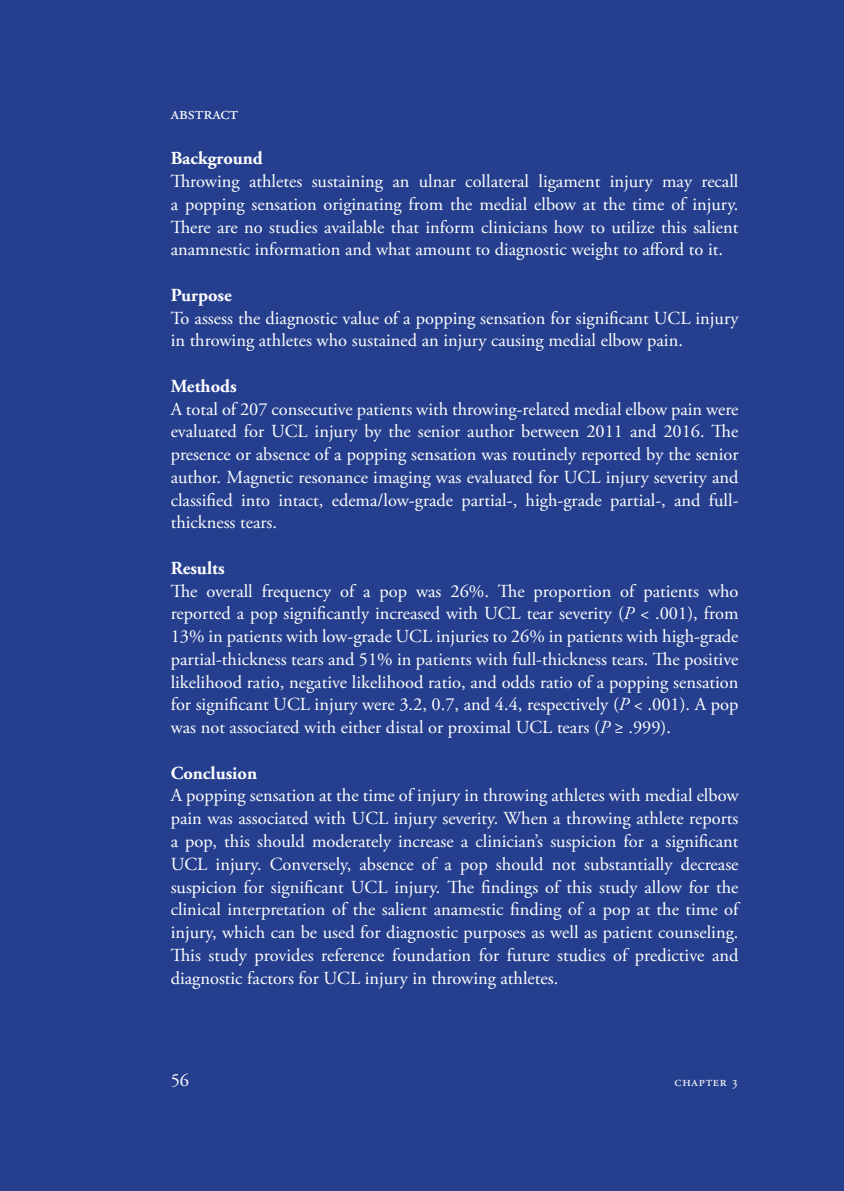
<style>
.page{position:relative;width:844px;height:1191px;background:#fff}
.page>*{position:absolute;margin:0;border:0;box-sizing:border-box;transform-origin:0 0}
.t1{font:18.38px/22.8px "Adobe Garamond Pro";color:#fff;text-align:justify}
.t2{font:700 18.38px "Adobe Garamond Pro";color:#fff}
.t3{font:700 18.38px "Adobe Garamond Pro";letter-spacing:.02em;color:#fff}
.t4{font:14px "Adobe Garamond Pro";color:#fff}
.s1{font-style:italic}
</style>
<div class="page">
<div style="left:0;top:0;width:843px;height:1191px;background:#253f8e"></div>
<p class="t1" style="left:171px;top:102px;width:69px">Abstract</p>
<p class="t2" style="left:171px;top:148px;width:92px">Background</p>
<p class="t1" style="left:171px;top:170px;width:569px">Throwing athletes sustaining an ulnar collateral ligament injury may recall a popping sensation originating from the medial elbow at the time of injury.<br>There are no studies available that inform clinicians how to utilize this salient anamnestic information and what amount to diagnostic weight to afford to it.</p>
<p class="t2" style="left:171px;top:284px;width:63px">Purpose</p>
<p class="t1" style="left:171px;top:307px;width:569px">To assess the diagnostic value of a popping sensation for significant UCL injury in throwing athletes who sustained an injury causing medial elbow pain.</p>
<p class="t3" style="left:171px;top:375px;width:67px">Methods</p>
<p class="t1" style="left:171px;top:398px;width:569px">A total of 207 consecutive patients with throwing-related medial elbow pain were evaluated for UCL injury by the senior author between 2011 and 2016. The presence or absence of a popping sensation was routinely reported by the senior author. Magnetic resonance imaging was evaluated for UCL injury severity and classified into intact, edema/low-grade partial-, high-grade partial-, and full&shy;thickness tears.</p>
<p class="t2" style="left:171px;top:557px;width:55px">Results</p>
<p class="t1" style="left:171px;top:580px;width:569px">The overall frequency of a pop was 26%. The proportion of patients who reported a pop significantly increased with UCL tear severity (<span class="s1">P</span> &lt; .001), from 13% in patients with low-grade UCL injuries to 26% in patients with high-grade partial-thickness tears and 51% in patients with full-thickness tears. The positive likelihood ratio, negative likelihood ratio, and odds ratio of a popping sensation for significant UCL injury were 3.2, 0.7, and 4.4, respectively (<span class="s1">P</span> &lt; .001). A pop was not associated with either distal or proximal UCL tears (<span class="s1">P</span> ≥ .999).</p>
<p class="t2" style="left:171px;top:762px;width:86px">Conclusion</p>
<p class="t1" style="left:171px;top:785px;width:571px">A popping sensation at the time of injury in throwing athletes with medial elbow pain was associated with UCL injury severity. When a throwing athlete reports a pop, this should moderately increase a clinician’s suspicion for a significant UCL injury. Conversely, absence of a pop should not substantially decrease suspicion for significant UCL injury. The findings of this study allow for the clinical interpretation of the salient anamestic finding of a pop at the time of injury, which can be used for diagnostic purposes as well as patient counseling.<br>This study provides reference foundation for future studies of predictive and diagnostic factors for UCL injury in throwing athletes.</p>
<p class="t1" style="left:171px;top:1069px;width:20px">56</p>
<p class="t4" style="left:674px;top:1072px;width:65px">chapter 3</p>
</div>
